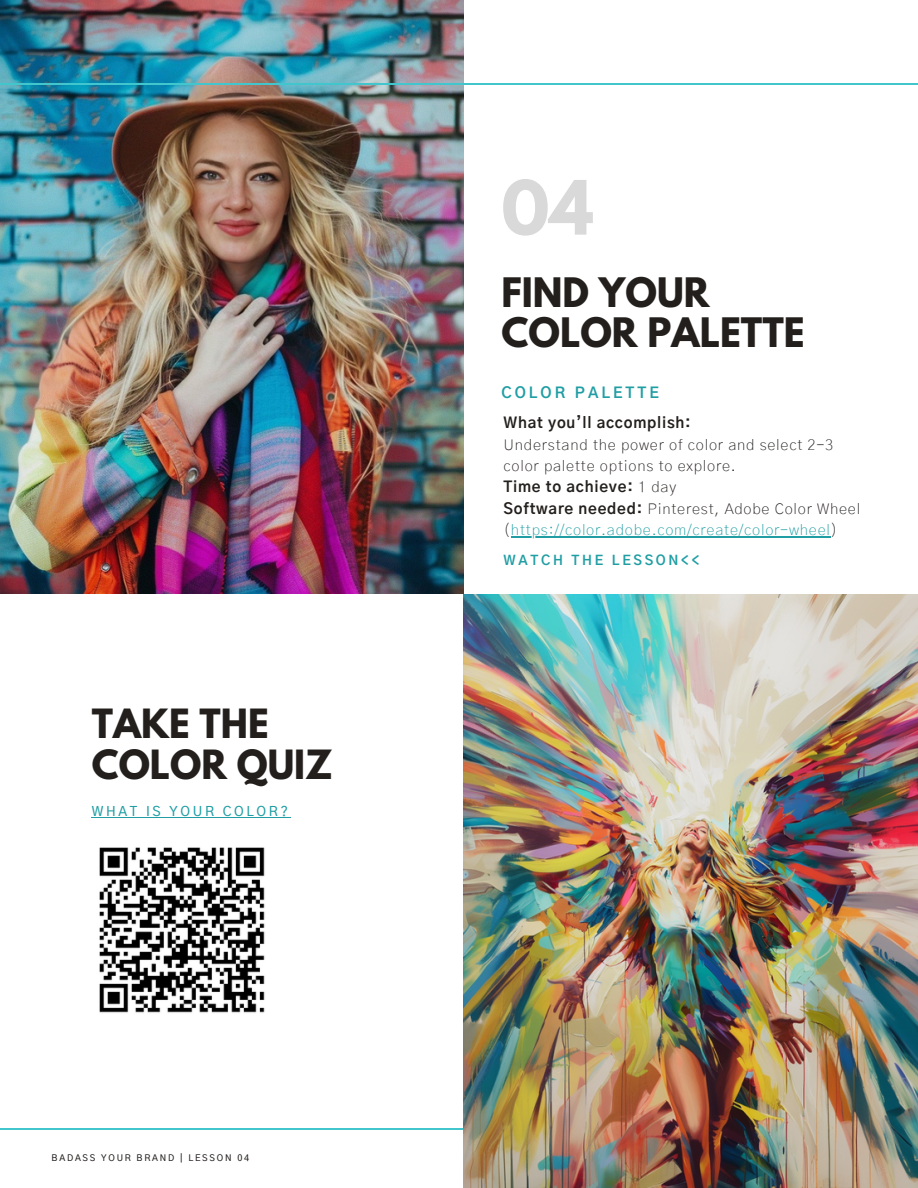
<style>
.page{position:relative;width:918px;height:1188px;background:#fff}
.page>*{position:absolute;margin:0;border:0;box-sizing:border-box;transform-origin:0 0}
.t1{font:700 66.3px "League Spartan";color:#d9d9d9}
.t2{font:700 36px/40.5px "League Spartan";color:#231f1d}
.t3{font:700 35.7px/40.7px "League Spartan";color:#231f1d}
.t4{font:200 15px/21.3px "Gothic A1";letter-spacing:.05em;color:#231f1d}
.t5{font:700 15px "Gothic A1";letter-spacing:.2em;color:#209ea4}
.t6{font:700 13.35px "Gothic A1";letter-spacing:.2em;color:#209ea4}
.t7{font:500 13.35px "Gothic A1";letter-spacing:.2em;color:#209ea4}
.t8{font:500 8.85px "Gothic A1";letter-spacing:.2em;color:#231f1d}
.s1{font-weight:700}
.s2{color:#209ea4}
</style>
<div class="page">
<img style="left:0;top:0;width:464px;height:594px">
<hr style="left:0;top:1128px;width:918px;height:1px;background:#40c6cc">
<img style="left:463px;top:594px;width:455px;height:594px">
<hr style="left:0;top:84px;width:918px;height:1px;background:#40c6cc">
<img style="left:99px;top:847px;width:166px;height:166px">
<hr style="left:511px;top:536px;width:320px;height:1px;background:#209ea4">
<hr style="left:92px;top:817px;width:199px;height:1px;background:#209ea4">
<p class="t3" style="left:92px;top:708px;width:242px">TAKE THE<br>COLOR QUIZ</p>
<p class="t7" style="left:92px;top:805px;width:198px">WHAT IS YOUR COLOR?</p>
<p class="t8" style="left:52px;top:1154px;width:199px">BADASS YOUR BRAND | LESSON 04</p>
<p class="t1" style="left:501px;top:175px;width:94px">04</p>
<p class="t2" style="left:501px;top:277px;width:305px">FIND YOUR<br>COLOR PALETTE</p>
<h1 class="t5" style="left:501px;top:386px;width:159px">COLOR PALETTE</h1>
<h2 class="t4" style="left:504px;top:413px;width:358px"><span class="s1">What you’ll accomplish:<br></span>Understand the power of color and select 2-3 color palette options to explore.<br><span class="s1">Time to achieve:</span> 1 day<br><span class="s1">Software needed:</span> Pinterest, Adobe Color Wheel (<span class="s2">https://color.adobe.com/create/color-wheel</span>)</h2>
<p class="t6" style="left:504px;top:554px;width:198px">WATCH THE LESSON&lt;&lt;</p>
</div>
